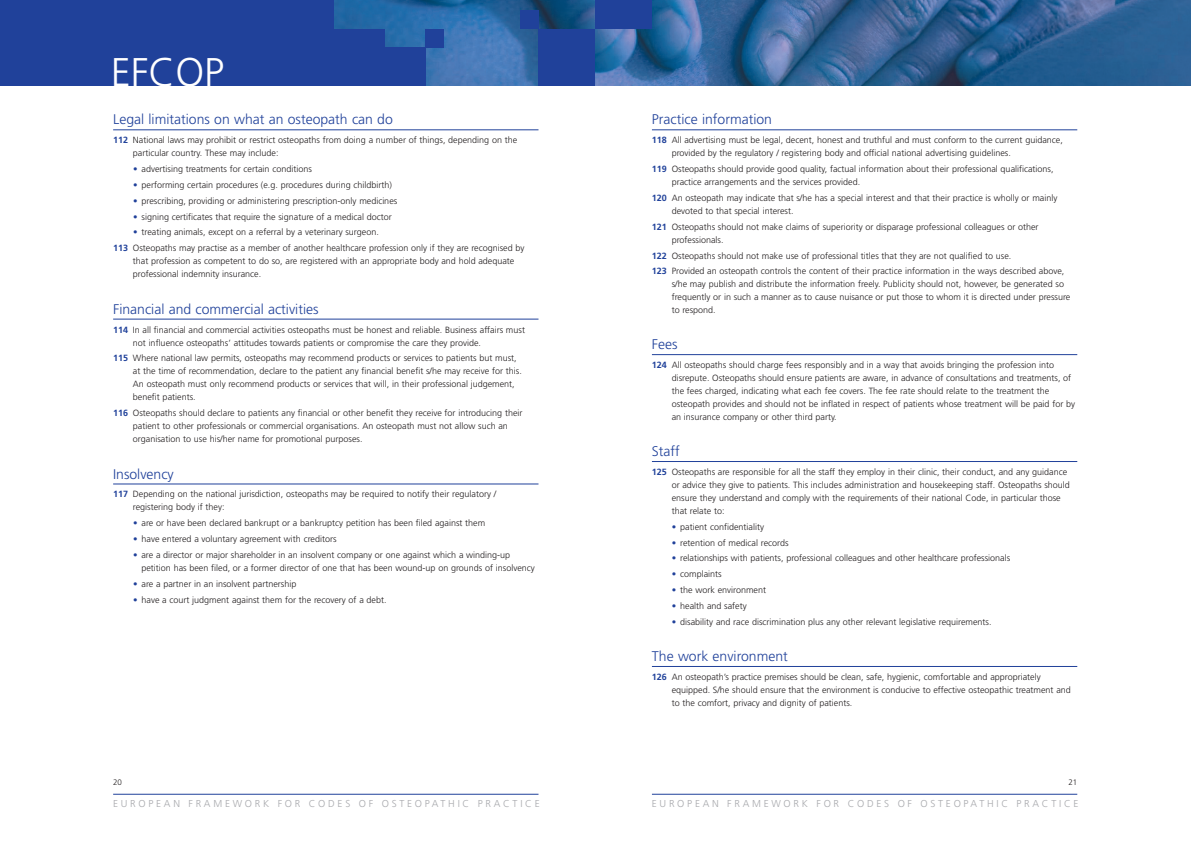
<style>
.page{position:relative;width:1191px;height:842px;background:#fff}
.page>*{position:absolute;margin:0;border:0;box-sizing:border-box;transform-origin:0 0}
.t1{font:300 40px "Frutiger";color:#fff}
.t2{font:300 14px "Frutiger";color:#20419a}
.t3{font:300 10px "Frutiger";letter-spacing:.27em;color:#a8a9ad}
.t4{font:300 9px/13px "Frutiger";color:#231f20}
.t5{font:300 8px "Frutiger";color:#231f20}
.s1{font-weight:700;color:#20419a}
.s2{color:#20419a}
</style>
<div class="page">
<div style="left:0;top:0;width:538px;height:85px;background:#20419a"></div>
<hr style="left:113px;top:130px;width:425px;height:1px;background:#20419a">
<hr style="left:113px;top:794px;width:425px;height:1px;background:#20419a">
<hr style="left:652px;top:794px;width:425px;height:1px;background:#20419a">
<img style="left:335px;top:0;width:855px;height:85px">
<div style="left:595px;top:0;width:57px;height:29px;background:#20419a"></div>
<div style="left:538px;top:29px;width:57px;height:56px;background:#20419a"></div>
<div style="left:379px;top:47px;width:46px;height:38px;background:#20419a"></div>
<div style="left:520px;top:10px;width:18px;height:19px;background:#20419a"></div>
<div style="left:425px;top:29px;width:18px;height:18px;background:#20419a"></div>
<div style="left:315px;top:29px;width:70px;height:56px;background:#20419a"></div>
<hr style="left:113px;top:484px;width:425px;height:1px;background:#20419a">
<hr style="left:113px;top:319px;width:425px;height:1px;background:#20419a">
<hr style="left:652px;top:130px;width:425px;height:1px;background:#20419a">
<hr style="left:652px;top:461px;width:425px;height:1px;background:#20419a">
<hr style="left:652px;top:354px;width:425px;height:1px;background:#20419a">
<hr style="left:652px;top:666px;width:425px;height:1px;background:#20419a">
<h1 class="t1" style="left:111px;top:56px;width:115px">EFCOP</h1>
<h2 class="t2" style="left:113px;top:114px;width:281px">Legal limitations on what an osteopath can do</h2>
<p class="t4" style="left:133px;top:134px;width:386px;text-indent:-20px"><span class="s1">112</span> National laws may prohibit or restrict osteopaths from doing a number of things, depending on the particular country. These may include:</p>
<p class="t4" style="left:133px;top:163px;width:180px"><span class="s2">•</span> advertising treatments for certain conditions</p>
<p class="t4" style="left:133px;top:179px;width:260px"><span class="s2">•</span> performing certain procedures (e.g. procedures during childbirth)</p>
<p class="t4" style="left:133px;top:195px;width:266px"><span class="s2">•</span> prescribing, providing or administering prescription-only medicines</p>
<p class="t4" style="left:133px;top:211px;width:260px"><span class="s2">•</span> signing certificates that require the signature of a medical doctor</p>
<p class="t4" style="left:113px;top:225px;width:413px;line-height:15.8px;text-indent:20px"><span class="s2">•</span> treating animals, except on a referral by a veterinary surgeon.<br><span class="s1">113</span> Osteopaths may practise as a member of another healthcare profession only if they are recognised by</p>
<p class="t4" style="left:133px;top:255px;width:383px">that profession as competent to do so, are registered with an appropriate body and hold adequate professional indemnity insurance.</p>
<h2 class="t2" style="left:113px;top:303px;width:207px">Financial and commercial activities</h2>
<p class="t4" style="left:133px;top:324px;width:393px;text-indent:-20px"><span class="s1">114</span> In all financial and commercial activities osteopaths must be honest and reliable. Business affairs must not influence osteopaths’ attitudes towards patients or compromise the care they provide.</p>
<p class="t4" style="left:133px;top:352px;width:390px;text-indent:-20px"><span class="s1">115</span> Where national law permits, osteopaths may recommend products or services to patients but must, at the time of recommendation, declare to the patient any financial benefit s/he may receive for this.<br>An osteopath must only recommend products or services that will, in their professional judgement, benefit patients.</p>
<p class="t4" style="left:133px;top:407px;width:391px;text-indent:-20px"><span class="s1">116</span> Osteopaths should declare to patients any financial or other benefit they receive for introducing their patient to other professionals or commercial organisations. An osteopath must not allow such an organisation to use his/her name for promotional purposes.</p>
<h2 class="t2" style="left:113px;top:468px;width:62px">Insolvency</h2>
<p class="t4" style="left:133px;top:488px;width:365px;text-indent:-20px"><span class="s1">117</span> Depending on the national jurisdiction, osteopaths may be required to notify their regulatory / registering body if they:</p>
<p class="t4" style="left:133px;top:517px;width:354px"><span class="s2">•</span> are or have been declared bankrupt or a bankruptcy petition has been filed against them</p>
<p class="t4" style="left:133px;top:533px;width:205px"><span class="s2">•</span> have entered a voluntary agreement with creditors</p>
<p class="t4" style="left:141px;top:549px;width:395px;text-indent:-8px"><span class="s2">•</span> are a director or major shareholder in an insolvent company or one against which a winding-up petition has been filed, or a former director of one that has been wound-up on grounds of insolvency</p>
<p class="t4" style="left:133px;top:578px;width:165px"><span class="s2">•</span> are a partner in an insolvent partnership</p>
<p class="t4" style="left:133px;top:594px;width:255px"><span class="s2">•</span> have a court judgment against them for the recovery of a debt.</p>
<h2 class="t2" style="left:652px;top:114px;width:122px">Practice information</h2>
<p class="t4" style="left:671px;top:134px;width:393px;text-indent:-20px"><span class="s1">118</span> All advertising must be legal, decent, honest and truthful and must conform to the current guidance, provided by the regulatory / registering body and official national advertising guidelines.</p>
<p class="t4" style="left:671px;top:163px;width:383px;text-indent:-20px"><span class="s1">119</span> Osteopaths should provide good quality, factual information about their professional qualifications, practice arrangements and the services provided.</p>
<p class="t4" style="left:671px;top:192px;width:387px;text-indent:-20px"><span class="s1">120</span> An osteopath may indicate that s/he has a special interest and that their practice is wholly or mainly devoted to that special interest.</p>
<p class="t4" style="left:671px;top:221px;width:368px;text-indent:-20px"><span class="s1">121</span> Osteopaths should not make claims of superiority or disparage professional colleagues or other professionals.</p>
<p class="t4" style="left:652px;top:248px;width:414px;line-height:15.8px"><span class="s1">122</span> Osteopaths should not make use of professional titles that they are not qualified to use.<br><span class="s1">123</span> Provided an osteopath controls the content of their practice information in the ways described above,</p>
<p class="t4" style="left:671px;top:279px;width:400px">s/he may publish and distribute the information freely. Publicity should not, however, be generated so frequently or in such a manner as to cause nuisance or put those to whom it is directed under pressure to respond.</p>
<h2 class="t2" style="left:652px;top:339px;width:27px">Fees</h2>
<p class="t4" style="left:671px;top:359px;width:405px;text-indent:-20px"><span class="s1">124</span> All osteopaths should charge fees responsibly and in a way that avoids bringing the profession into disrepute. Osteopaths should ensure patients are aware, in advance of consultations and treatments, of the fees charged, indicating what each fee covers. The fee rate should relate to the treatment the osteopath provides and should not be inflated in respect of patients whose treatment will be paid for by an insurance company or other third party.</p>
<h2 class="t2" style="left:652px;top:445px;width:29px">Staff</h2>
<p class="t4" style="left:671px;top:466px;width:400px;text-indent:-20px"><span class="s1">125</span> Osteopaths are responsible for all the staff they employ in their clinic, their conduct, and any guidance or advice they give to patients. This includes administration and housekeeping staff. Osteopaths should ensure they understand and comply with the requirements of their national Code, in particular those that relate to:</p>
<p class="t4" style="left:672px;top:521px;width:94px"><span class="s2">•</span> patient confidentiality</p>
<p class="t4" style="left:672px;top:537px;width:118px"><span class="s2">•</span> retention of medical records</p>
<p class="t4" style="left:672px;top:552px;width:340px"><span class="s2">•</span> relationships with patients, professional colleagues and other healthcare professionals</p>
<p class="t4" style="left:672px;top:568px;width:51px"><span class="s2">•</span> complaints</p>
<p class="t4" style="left:672px;top:584px;width:96px"><span class="s2">•</span> the work environment</p>
<p class="t4" style="left:672px;top:600px;width:76px"><span class="s2">•</span> health and safety</p>
<p class="t4" style="left:672px;top:616px;width:321px"><span class="s2">•</span> disability and race discrimination plus any other relevant legislative requirements.</p>
<h2 class="t2" style="left:652px;top:650px;width:137px">The work environment</h2>
<p class="t4" style="left:671px;top:671px;width:401px;text-indent:-20px"><span class="s1">126</span> An osteopath’s practice premises should be clean, safe, hygienic, comfortable and appropriately equipped. S/he should ensure that the environment is conducive to effective osteopathic treatment and to the comfort, privacy and dignity of patients.</p>
<p class="t5" style="left:113px;top:779px;width:10px">20</p>
<p class="t5" style="left:1068px;top:779px;width:10px">21</p>
<p class="t3" style="left:113px;top:800px;width:428px">EUROPEAN FRAMEWORK FOR CODES OF OSTEOPATHIC PRACTICE</p>
<p class="t3" style="left:652px;top:800px;width:428px">EUROPEAN FRAMEWORK FOR CODES OF OSTEOPATHIC PRACTICE</p>
</div>
